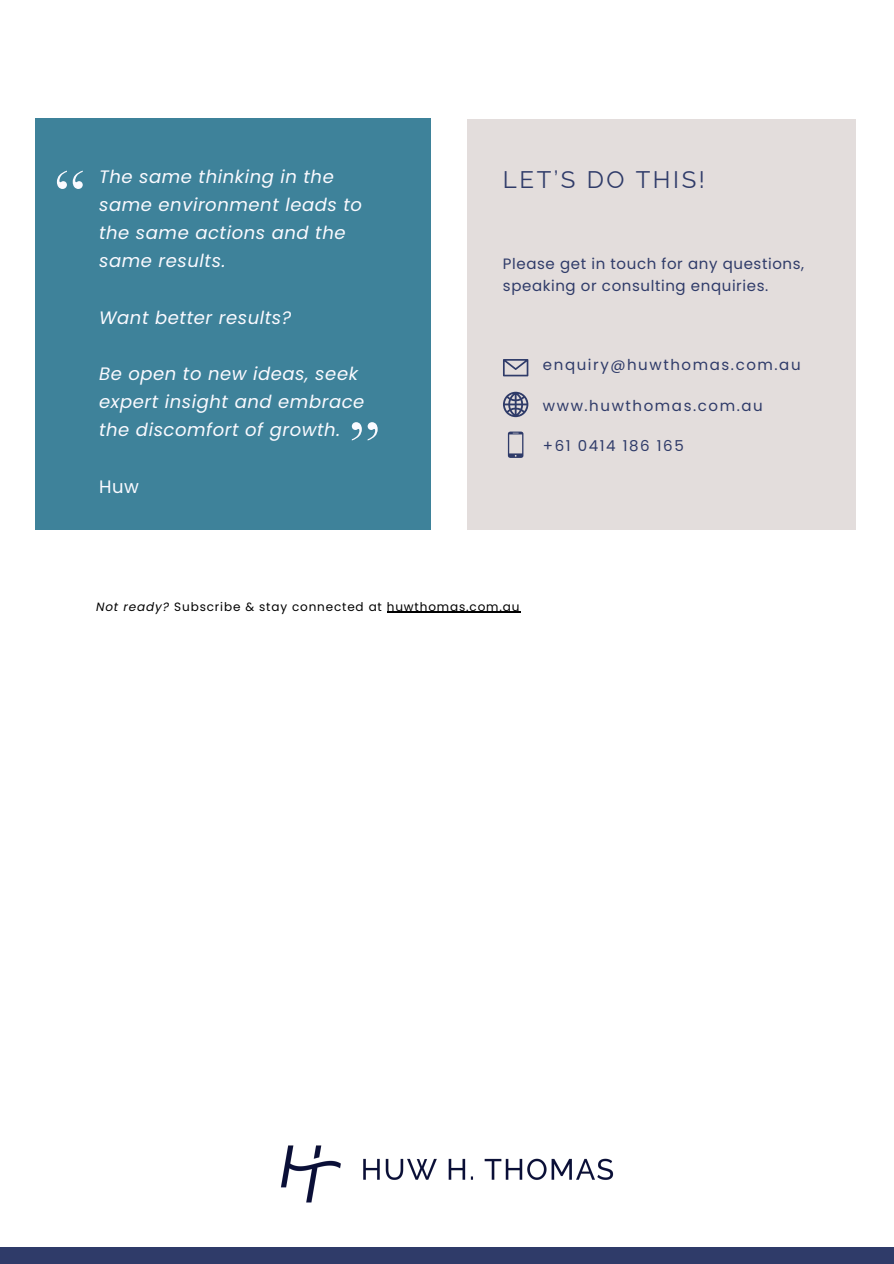
<style>
.page{position:relative;width:894px;height:1264px;background:#fff}
.page>*{position:absolute;margin:0;border:0;box-sizing:border-box;transform-origin:0 0}
.t1{font:69px "Times NRMT Pro";color:#fafaff}
.t2{font:24px "Raleway";letter-spacing:.105em;color:#2f3b69}
.t3{font:italic 18px/28.2px "Poppins";letter-spacing:.03em;color:#fafaff}
.t4{font:18px "Poppins";color:#fafaff}
.t5{font:15px/22.5px "Poppins";letter-spacing:.04em;color:#2f3b69}
.t6{font:15px "Poppins";letter-spacing:.105em;color:#2f3b69}
.t7{font:12px "Poppins";letter-spacing:.07em;color:#000}
.s1{font-style:italic}
</style>
<div class="page">
<div style="left:467px;top:119px;width:388px;height:410px;background:#e3dddc"></div>
<svg style="left:503px;top:392px;width:25px;height:25px"></svg>
<svg style="left:503px;top:359px;width:25px;height:17px"></svg>
<div style="left:35px;top:119px;width:395px;height:410px;background:#3e829a"></div>
<svg style="left:507px;top:431px;width:16px;height:26px"></svg>
<hr style="left:387px;top:611px;width:133px;height:1px;background:#000">
<div style="left:0;top:1246px;width:893px;height:17px;background:#2f3b69"></div>
<img style="left:281px;top:1145px;width:333px;height:58px">
<p class="t1" style="left:53px;top:171px;width:36px">“</p>
<p class="t3" style="left:99px;top:163px;width:264px">The same thinking in the same environment leads to the same actions and the same results.</p>
<h1 class="t3" style="left:99px;top:303px;width:194px">Want better results?</h1>
<h3 class="t3" style="left:99px;top:359px;width:267px">Be open to new ideas, seek expert insight and embrace the discomfort of growth.</h3>
<p class="t4" style="left:99px;top:473px;width:41px">Huw</p>
<p class="t1" style="left:347px;top:422px;width:36px">”</p>
<h2 class="t2" style="left:503px;top:165px;width:203px">LET’S DO THIS!</h2>
<h2 class="t5" style="left:503px;top:252px;width:302px">Please get in touch for any questions, speaking or consulting enquiries.</h2>
<h2 class="t6" style="left:542px;top:354px;width:259px">enquiry@huwthomas.com.au</h2>
<h2 class="t6" style="left:542px;top:395px;width:221px">www.huwthomas.com.au</h2>
<h3 class="t6" style="left:542px;top:435px;width:142px">+61 0414 186 165</h3>
<p class="t7" style="left:96px;top:598px;width:424px"><span class="s1">Not ready?</span> Subscribe &amp; stay connected at huwthomas.com.au</p>
</div>
